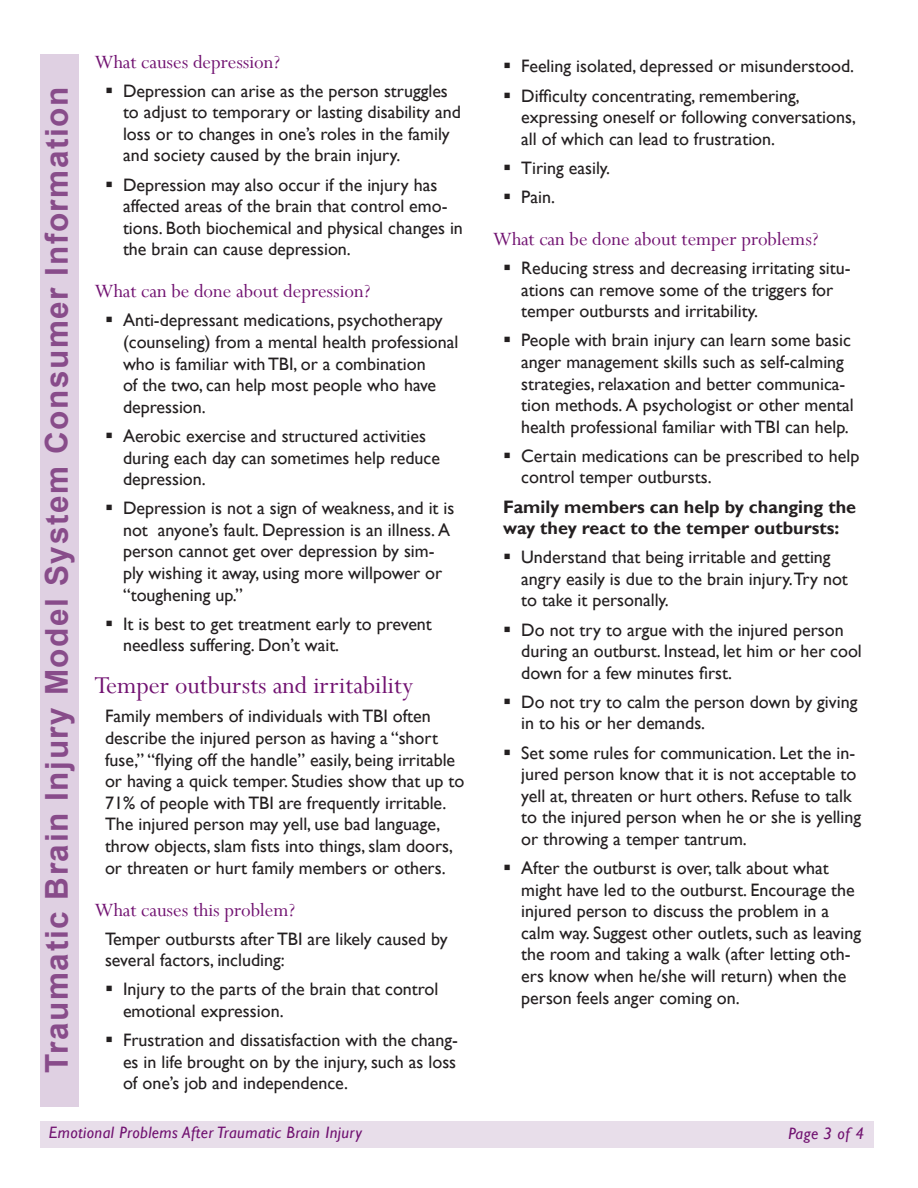
<style>
.page{position:relative;width:918px;height:1188px;background:#fff}
.page>*{position:absolute;margin:0;border:0;box-sizing:border-box;transform-origin:0 0}
.t1{font:700 31.5px "Arial";letter-spacing:.05em;color:#884c8a}
.Subhead_1{font:27px "Perpetua";color:#711271}
.Subhead_2{font:21px "Perpetua";color:#711271}
.Bullet_1{font:18px/21.6px "Gill Sans";color:#231f20}
.Body_text{font:18px/21.6px "Gill Sans";color:#231f20}
.Body_text-2{font:700 18px/21.6px "Gill Sans";color:#231f20}
.footer_text{font:italic 16.5px "Gill Sans";letter-spacing:.025em;color:#711271}
</style>
<div class="page">
<div style="left:40px;top:54px;width:38px;height:1053px;background:#dfd0e2"></div>
<div style="left:40px;top:1121px;width:834px;height:27px;background:#e8deea"></div>
<h1 class="t1" style="left:36px;top:1073px;width:988px;rotate:-90deg">Traumatic Brain Injury Model System Consumer Information</h1>
<p class="Subhead_2" style="left:94px;top:48px;width:187px">What causes depression?</p>
<p class="Bullet_1" style="left:123px;top:80px;width:339px">Depression can arise as the person struggles to adjust to temporary or lasting disability and loss or to changes in one’s roles in the family and society caused by the brain injury.</p>
<p class="Bullet_1" style="left:123px;top:174px;width:341px">Depression may also occur if the injury has affected areas of the brain that control emo&shy;tions. Both biochemical and physical changes in the brain can cause depression.</p>
<p class="Subhead_2" style="left:94px;top:278px;width:277px">What can be done about depression?</p>
<p class="Bullet_1" style="left:123px;top:310px;width:337px">Anti-depressant medications, psychotherapy (counseling) from a mental health professional who is familiar with TBI, or a combination<br>of the two, can help most people who have depression.</p>
<p class="Bullet_1" style="left:123px;top:425px;width:319px">Aerobic exercise and structured activities during each day can sometimes help reduce depression.</p>
<p class="Bullet_1" style="left:123px;top:498px;width:333px">Depression is not a sign of weakness, and it is not anyone’s fault. Depression is an illness. A person cannot get over depression by sim&shy;ply wishing it away, using more willpower or “toughening up.”</p>
<p class="Bullet_1" style="left:123px;top:613px;width:310px">It is best to get treatment early to prevent needless suffering. Don’t wait.</p>
<p class="Subhead_1" style="left:94px;top:669px;width:320px">Temper outbursts and irritability</p>
<p class="Body_text" style="left:105px;top:706px;width:361px">Family members of individuals with TBI often describe the injured person as having a “short fuse,” “flying off the handle” easily, being irritable or having a quick temper. Studies show that up to 71% of people with TBI are frequently irritable.<br>The injured person may yell, use bad language, throw objects, slam fists into things, slam doors, or threaten or hurt family members or others.</p>
<p class="Subhead_2" style="left:94px;top:896px;width:202px">What causes this problem?</p>
<p class="Body_text" style="left:105px;top:928px;width:344px">Temper outbursts after TBI are likely caused by several factors, including:</p>
<p class="Bullet_1" style="left:123px;top:979px;width:317px">Injury to the parts of the brain that control emotional expression.</p>
<p class="Bullet_1" style="left:123px;top:1030px;width:337px;text-align:justify">Frustration and dissatisfaction with the chang&shy;es in life brought on by the injury, such as loss of one’s job and independence.</p>
<p class="footer_text" style="left:49px;top:1123px;width:315px">Emotional Problems After Traumatic Brain Injury</p>
<p class="Bullet_1" style="left:521px;top:56px;width:334px">Feeling isolated, depressed or misunderstood.</p>
<p class="Bullet_1" style="left:521px;top:85px;width:336px">Difficulty concentrating, remembering, expressing oneself or following conversations, all of which can lead to frustration.</p>
<p class="Bullet_1" style="left:521px;top:157px;width:90px">Tiring easily.</p>
<p class="Bullet_1" style="left:521px;top:186px;width:35px">Pain.</p>
<p class="Subhead_2" style="left:493px;top:226px;width:327px">What can be done about temper problems?</p>
<p class="Bullet_1" style="left:521px;top:258px;width:331px">Reducing stress and decreasing irritating situ&shy;ations can remove some of the triggers for temper outbursts and irritability.</p>
<p class="Bullet_1" style="left:521px;top:330px;width:334px">People with brain injury can learn some basic anger management skills such as self-calming strategies, relaxation and better communica&shy;tion methods. A psychologist or other mental health professional familiar with TBI can help.</p>
<p class="Bullet_1" style="left:521px;top:445px;width:340px">Certain medications can be prescribed to help control temper outbursts.</p>
<p class="Body_text-2" style="left:503px;top:496px;width:354px">Family members can help by changing the way they react to the temper outbursts:</p>
<p class="Bullet_1" style="left:521px;top:547px;width:328px">Understand that being irritable and getting angry easily is due to the brain injury.Try not to take it personally.</p>
<p class="Bullet_1" style="left:521px;top:619px;width:342px">Do not try to argue with the injured person during an outburst. Instead, let him or her cool down for a few minutes first.</p>
<p class="Bullet_1" style="left:521px;top:691px;width:338px">Do not try to calm the person down by giving in to his or her demands.</p>
<p class="Bullet_1" style="left:521px;top:742px;width:341px">Set some rules for communication. Let the in&shy;jured person know that it is not acceptable to yell at, threaten or hurt others. Refuse to talk to the injured person when he or she is yelling or throwing a temper tantrum.</p>
<p class="Bullet_1" style="left:521px;top:858px;width:341px">After the outburst is over, talk about what might have led to the outburst. Encourage the injured person to discuss the problem in a calm way. Suggest other outlets, such as leaving the room and taking a walk (after letting oth&shy;ers know when he/she will return) when the person feels anger coming on.</p>
<p class="footer_text" style="left:788px;top:1123px;width:77px">Page 3 of 4</p>
</div>
